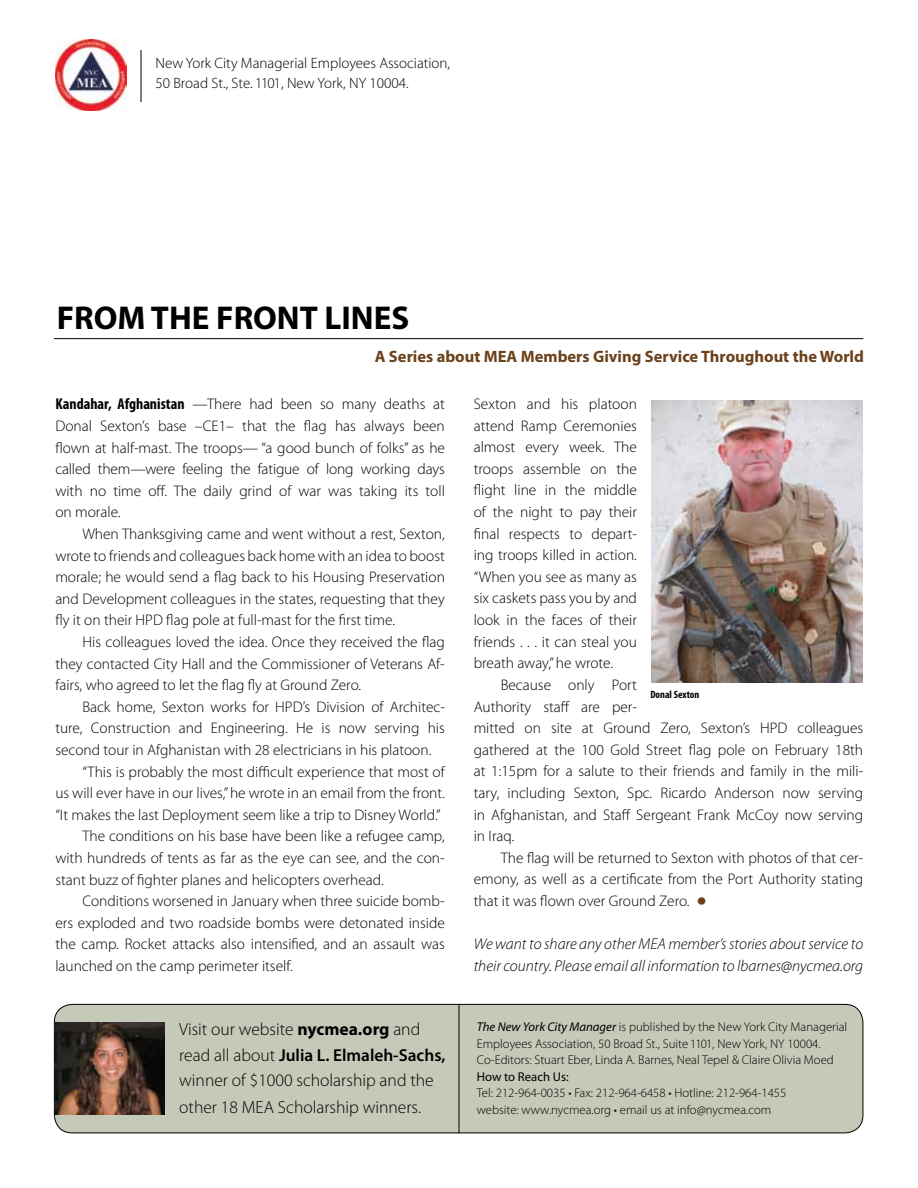
<style>
.page{position:relative;width:918px;height:1188px;background:#fff}
.page>*{position:absolute;margin:0;border:0;box-sizing:border-box;transform-origin:0 0}
.t1{font:300 42px "Myriad Pro";color:#6b411a}
.t2{font:700 33.15px "Myriad Pro";color:#000}
.t3{font:300 17.55px/27px "Myriad Pro";color:#000}
.t4{font:600 17.25px "Myriad Pro";color:#000}
.t5{font:700 16.5px "Myriad Pro";color:#6b411a}
.t6{font:italic 300 15.75px/21.6px "Myriad Pro";color:#000}
.t7{font:300 15.3px/21.6px "Myriad Pro";color:#000;text-align:justify}
.t8{font:300 15px/19.5px "Myriad Pro";color:#000}
.t9{font:300 12.75px/16.5px "Myriad Pro";color:#000}
.t10{font:12.75px "Myriad Pro";color:#000}
.t11{font:700 condensed 10.65px "Myriad Pro";color:#000}
.s1{font-weight:700;font-stretch:condensed;font-size:15.75px}
.s2{font-weight:700}
.s3{font-weight:300;font-size:17.55px}
.s4{font-weight:400;font-style:italic}
</style>
<div class="page">
<div style="left:54px;top:1004px;width:809px;height:129px;background:#c5cab8;border-radius:18px"></div>
<div style="left:54px;top:1004px;width:809px;height:129px;border:1px solid #000;border-radius:18px"></div>
<hr style="left:54px;top:338px;width:809px;height:1px;background:#000">
<img style="left:651px;top:400px;width:212px;height:282px">
<hr style="left:141px;top:50px;width:1px;height:52px;background:#000">
<img style="left:55px;top:39px;width:71px;height:71px">
<img style="left:55px;top:1023px;width:109px;height:91px">
<hr style="left:459px;top:1004px;width:1px;height:129px;background:#000">
<p class="t8" style="left:155px;top:54px;width:296px">New York City Managerial Employees Association,<br>50 Broad St., Ste. 1101, New York, NY 10004.</p>
<h2 class="t2" style="left:57px;top:297px;width:354px">FROM THE FRONT LINES</h2>
<p class="t5" style="left:375px;top:346px;width:491px">A Series about MEA Members Giving Service Throughout the World</p>
<p class="t7" style="left:55px;top:394px;width:391px"><span class="s1">Kandahar, Afghanistan</span> —There had been so many deaths at Donal Sexton’s base –CE1– that the flag has always been flown at half-mast. The troops— “a good bunch of folks” as he called them—were feeling the fatigue of long working days with no time off. The daily grind of war was taking its toll on morale.</p>
<p class="t7" style="left:55px;top:523px;width:391px;text-indent:27px">When Thanksgiving came and went without a rest, Sexton, wrote to friends and colleagues back home with an idea to boost morale; he would send a flag back to his Housing Preservation and Development colleagues in the states, requesting that they fly it on their HPD flag pole at full-mast for the first time.</p>
<p class="t7" style="left:55px;top:631px;width:391px;text-indent:27px">His colleagues loved the idea. Once they received the flag they contacted City Hall and the Commissioner of Veterans Af&shy;fairs, who agreed to let the flag fly at Ground Zero.</p>
<p class="t7" style="left:82px;top:696px;width:364px">Back home, Sexton works for HPD’s Division of Architec-</p>
<p class="t7" style="left:55px;top:718px;width:391px">ture, Construction and Engineering. He is now serving his</p>
<p class="t7" style="left:55px;top:739px;width:378px">second tour in Afghanistan with 28 electricians in his platoon.</p>
<p class="t7" style="left:82px;top:761px;width:364px">“This is probably the most difficult experience that most of</p>
<p class="t7" style="left:55px;top:783px;width:391px">us will ever have in our lives,” he wrote in an email from the front.</p>
<p class="t7" style="left:55px;top:804px;width:387px">“It makes the last Deployment seem like a trip to Disney World.”</p>
<p class="t7" style="left:82px;top:826px;width:364px">The conditions on his base have been like a refugee camp,</p>
<p class="t7" style="left:55px;top:847px;width:391px">with hundreds of tents as far as the eye can see, and the con-</p>
<p class="t7" style="left:55px;top:869px;width:330px">stant buzz of fighter planes and helicopters overhead.</p>
<p class="t7" style="left:82px;top:891px;width:364px">Conditions worsened in January when three suicide bomb-</p>
<p class="t7" style="left:55px;top:912px;width:391px">ers exploded and two roadside bombs were detonated inside</p>
<p class="t7" style="left:55px;top:934px;width:391px">the camp. Rocket attacks also intensified, and an assault was</p>
<p class="t7" style="left:55px;top:955px;width:239px">launched on the camp perimeter itself.</p>
<p class="t3" style="left:179px;top:1016px;width:242px">Visit our website <span class="s2">nycmea.org</span> and</p>
<p class="t4" style="left:179px;top:1044px;width:268px"><span class="s3">read all about</span> Julia L. Elmaleh-Sachs,</p>
<p class="t3" style="left:179px;top:1067px;width:256px">winner of $1000 scholarship and the other 18 MEA Scholarship winners.</p>
<p class="t7" style="left:474px;top:393px;width:165px">Sexton and his platoon attend Ramp Ceremonies almost every week. The troops assemble on the flight line in the middle of the night to pay their final respects to depart&shy;ing troops killed in action. “When you see as many as six caskets pass you by and look in the faces of their friends . . . it can steal you breath away,” he wrote.</p>
<p class="t7" style="left:474px;top:674px;width:391px;text-align:left;text-indent:27px">Because only Port<br>Authority staff are per-<br>mitted on site at Ground Zero, Sexton’s HPD colleagues gathered at the 100 Gold Street flag pole on February 18th at 1:15pm for a salute to their friends and family in the mili&shy;tary, including Sexton, Spc. Ricardo Anderson now serving in Afghanistan, and Staff Sergeant Frank McCoy now serving in Iraq.</p>
<p class="t7" style="left:474px;top:847px;width:391px;text-indent:27px">The flag will be returned to Sexton with photos of that cer&shy;emony, as well as a certificate from the Port Authority stating that it was flown over Ground Zero.</p>
<p class="t11" style="left:650px;top:688px;width:51px">Donal Sexton</p>
<h1 class="t1" style="left:696px;top:875px;width:12px">•</h1>
<p class="t6" style="left:474px;top:933px;width:391px">We want to share any other MEA member’s stories about service to their country. Please email all information to lbarnes@nycmea.org</p>
<p class="t9" style="left:477px;top:1019px;width:372px"><span class="s4">The New York City Manager</span> is published by the New York City Managerial<br>Employees Association, 50 Broad St., Suite 1101, New York, NY 10004.<br>Co-Editors: Stuart Eber, Linda A. Barnes, Neal Tepel &amp; Claire Olivia Moed</p>
<p class="t10" style="left:477px;top:1069px;width:93px">How to Reach Us:</p>
<p class="t9" style="left:477px;top:1085px;width:311px">Tel: 212-964-0035 • Fax: 212-964-6458 • Hotline: 212-964-1455 website: www.nycmea.org • email us at info@nycmea.com</p>
</div>
